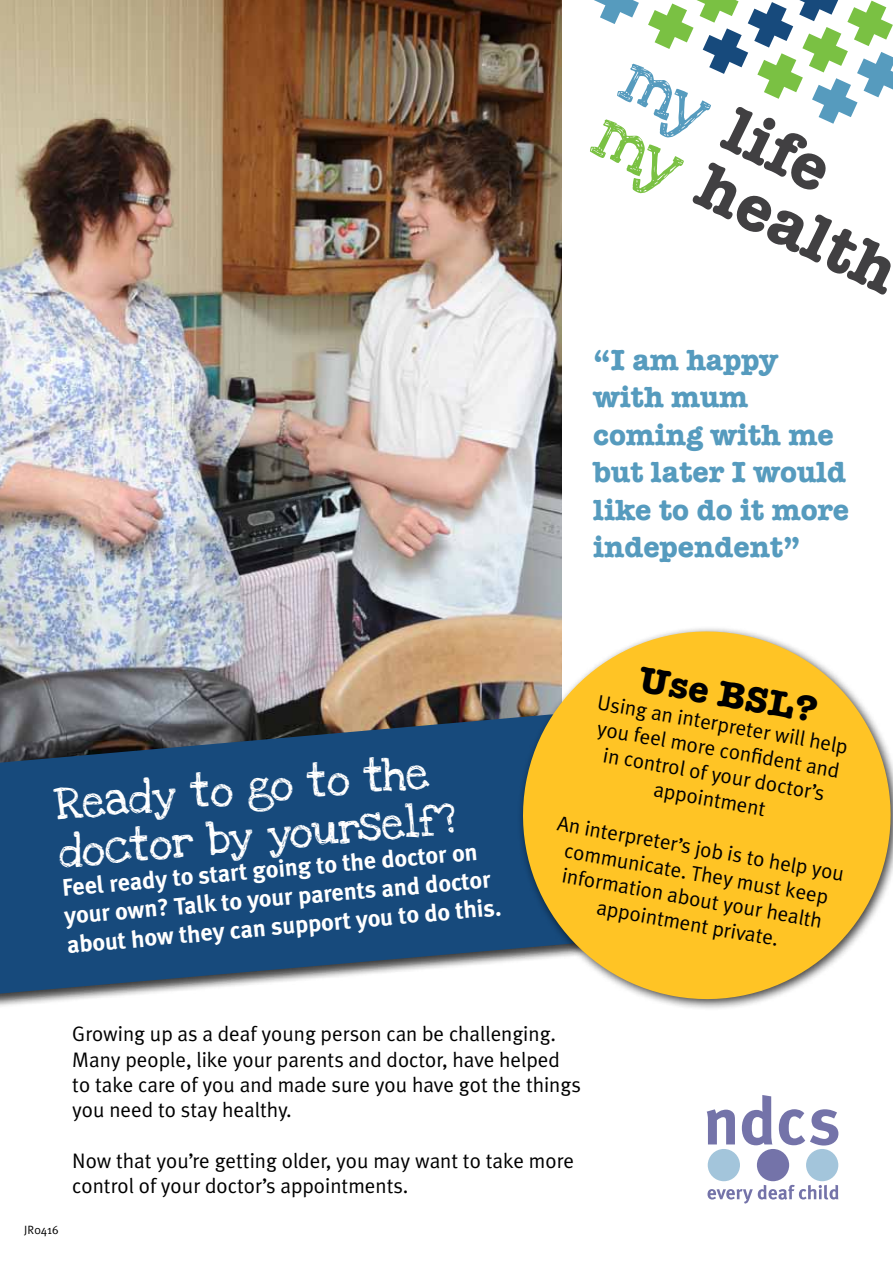
<style>
.page{position:relative;width:893px;height:1263px;background:#fff}
.page>*{position:absolute;margin:0;border:0;box-sizing:border-box;transform-origin:0 0}
.t1{font:700 37.5px "American Typewriter";color:#000}
.t2{font:33px/48px "Love Ya Like A Sister";color:#fff}
.t3{font:700 30px/37.5px "American Typewriter";color:#569bbe}
.t4{font:700 24px/28.8px "Meta Plus";color:#fff}
.t5{font:21px/25.2px "Meta Plus Normal";color:#000}
.t6{font:12px "Meta Plus Normal";color:#000}
</style>
<div class="page">
<img style="left:0;top:0;width:561px;height:712px">
<svg style="left:0;top:713px;width:508px;height:293px;background:#335b82"></svg>
<svg style="left:590px;top:0;width:303px;height:295px"></svg>
<svg style="left:707px;top:1109px;width:28px;height:35px"></svg>
<svg style="left:742px;top:1095px;width:30px;height:50px"></svg>
<svg style="left:779px;top:1109px;width:59px;height:36px"></svg>
<div style="left:708px;top:1149px;width:32px;height:32px;background:#a3c5db;border-radius:50%"></div>
<div style="left:757px;top:1149px;width:32px;height:32px;background:#7473a9;border-radius:50%"></div>
<div style="left:806px;top:1149px;width:32px;height:32px;background:#a3c5db;border-radius:50%"></div>
<svg style="left:707px;top:1185px;width:131px;height:18px"></svg>
<svg style="left:508px;top:617px;width:385px;height:392px;fill:#ffc425"></svg>
<h2 class="t2" style="left:53px;top:782px;width:399px;rotate:-5deg">Ready to go to the doctor by yourself?</h2>
<p class="t4" style="left:61px;top:873px;width:437px;rotate:-5deg">Feel ready to start going to the doctor on your own? Talk to your parents and doctor about how they can support you to do this.</p>
<h3 class="t3" style="left:593px;top:339px;width:258px">“I am happy with mum coming with me but later I would like to do it more independent”</h3>
<h1 class="t1" style="left:645px;top:647px;width:182px;rotate:10deg">Use BSL?</h1>
<p class="t5" style="left:600px;top:690px;width:255px;text-align:center;rotate:10deg">Using an interpreter will help you feel more confi dent and in control of your doctor’s appointment</p>
<p class="t5" style="left:560px;top:810px;width:292px;text-align:center;rotate:10deg">An interpreter’s job is to help you communicate. They must keep information about your health appointment private.</p>
<p class="t6" style="left:24px;top:1223px;width:36px">JR0416</p>
<p class="t5" style="left:72px;top:1021px;width:510px">Growing up as a deaf young person can be challenging.<br>Many people, like your parents and doctor, have helped to take care of you and made sure you have got the things you need to stay healthy.</p>
<p class="t5" style="left:72px;top:1147px;width:503px">Now that you’re getting older, you may want to take more control of your doctor’s appointments.</p>
</div>
